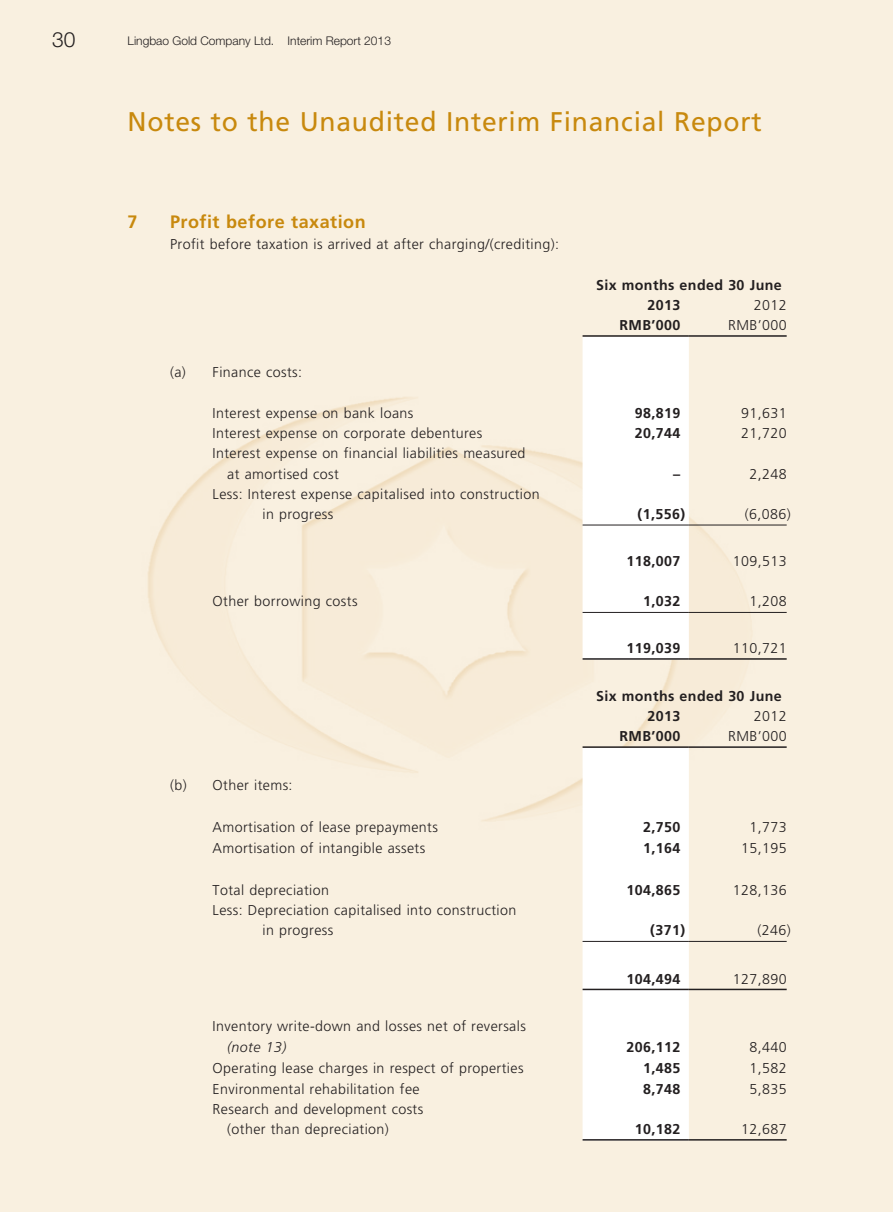
<style>
.page{position:relative;width:893px;height:1212px;background:#f9f0e0}
.page>*{position:absolute;margin:0;border:0;box-sizing:border-box;transform-origin:0 0}
.t1{font:27px "Frutiger LT Std";letter-spacing:.03em;color:#c8890e}
.t2{font:300 21px "Helvetica Neue LT Std";color:#231f20}
.t3{font:700 18px "Frutiger LT Std";letter-spacing:.03em;color:#c8890e}
.t4{font:300 14.25px/20.2px "Frutiger LT Std";letter-spacing:.03em;color:#231f20}
.t5{font:700 14.25px/20.2px "Frutiger LT Std";letter-spacing:.03em;color:#231f20}
.t6{font:italic 300 14.25px "Frutiger LT Std";letter-spacing:.03em;color:#231f20}
.t7{font:300 12px "Helvetica Neue LT Std";color:#231f20}
</style>
<div class="page">
<img style="left:148px;top:364px;width:629px;height:523px">
<svg style="left:583px;top:337px;width:106px;height:802px;background:#fdfcfa"></svg>
<hr style="left:583px;top:335px;width:106px;height:2px;background:#231f20">
<hr style="left:689px;top:335px;width:98px;height:2px;background:#231f20">
<hr style="left:583px;top:525px;width:106px;height:1px;background:#231f20">
<hr style="left:689px;top:525px;width:98px;height:1px;background:#231f20">
<hr style="left:583px;top:612px;width:106px;height:1px;background:#231f20">
<hr style="left:689px;top:612px;width:98px;height:1px;background:#231f20">
<hr style="left:583px;top:658px;width:106px;height:2px;background:#231f20">
<hr style="left:689px;top:658px;width:98px;height:2px;background:#231f20">
<hr style="left:583px;top:746px;width:106px;height:2px;background:#231f20">
<hr style="left:689px;top:746px;width:98px;height:2px;background:#231f20">
<hr style="left:583px;top:941px;width:106px;height:1px;background:#231f20">
<hr style="left:689px;top:941px;width:98px;height:1px;background:#231f20">
<hr style="left:583px;top:989px;width:106px;height:1px;background:#231f20">
<hr style="left:689px;top:989px;width:98px;height:1px;background:#231f20">
<hr style="left:583px;top:1139px;width:106px;height:1px;background:#231f20">
<hr style="left:689px;top:1139px;width:98px;height:1px;background:#231f20">
<h2 class="t2" style="left:52px;top:27px;width:25px">30</h2>
<p class="t7" style="left:128px;top:33px;width:265px">Lingbao Gold Company Ltd. Interim Report 2013</p>
<h1 class="t1" style="left:128px;top:105px;width:636px">Notes to the Unaudited Interim Financial Report</h1>
<p class="t3" style="left:128px;top:211px;width:12px">7</p>
<p class="t3" style="left:170px;top:211px;width:197px">Profit before taxation</p>
<p class="t4" style="left:170px;top:234px;width:390px">Profit before taxation is arrived at after charging/(crediting):</p>
<p class="t5" style="left:647px;top:275px;width:136px;text-indent:-51px">Six months ended 30 June<br>2013</p>
<p class="t4" style="left:754px;top:295px;width:34px">2012</p>
<p class="t5" style="left:619px;top:315px;width:62px">RMB’000</p>
<p class="t4" style="left:728px;top:315px;width:60px">RMB’000</p>
<p class="t4" style="left:170px;top:362px;width:134px">(a) Finance costs:</p>
<p class="t4" style="left:213px;top:403px;width:202px">Interest expense on bank loans</p>
<p class="t5" style="left:635px;top:403px;width:47px">98,819</p>
<p class="t4" style="left:741px;top:403px;width:47px">91,631</p>
<p class="t4" style="left:213px;top:423px;width:271px">Interest expense on corporate debentures</p>
<p class="t5" style="left:635px;top:423px;width:47px">20,744</p>
<p class="t4" style="left:741px;top:423px;width:47px">21,720</p>
<p class="t4" style="left:227px;top:443px;width:300px;text-indent:-15px">Interest expense on financial liabilities measured at amortised cost</p>
<p class="t5" style="left:673px;top:463px;width:9px">–</p>
<p class="t4" style="left:749px;top:464px;width:39px">2,248</p>
<p class="t4" style="left:262px;top:484px;width:279px;text-indent:-50px">Less: Interest expense capitalised into construction in progress</p>
<p class="t5" style="left:638px;top:504px;width:49px">(1,556)</p>
<p class="t4" style="left:745px;top:504px;width:47px">(6,086)</p>
<p class="t5" style="left:626px;top:551px;width:55px">118,007</p>
<p class="t4" style="left:733px;top:551px;width:55px">109,513</p>
<p class="t4" style="left:213px;top:591px;width:146px">Other borrowing costs</p>
<p class="t5" style="left:643px;top:591px;width:39px">1,032</p>
<p class="t4" style="left:749px;top:591px;width:39px">1,208</p>
<p class="t5" style="left:626px;top:638px;width:55px">119,039</p>
<p class="t4" style="left:733px;top:638px;width:55px">110,721</p>
<p class="t5" style="left:647px;top:686px;width:136px;text-indent:-51px">Six months ended 30 June<br>2013</p>
<p class="t4" style="left:754px;top:706px;width:34px">2012</p>
<p class="t5" style="left:619px;top:726px;width:62px">RMB’000</p>
<p class="t4" style="left:728px;top:727px;width:60px">RMB’000</p>
<p class="t4" style="left:170px;top:775px;width:124px">(b) Other items:</p>
<p class="t4" style="left:213px;top:817px;width:227px">Amortisation of lease prepayments</p>
<p class="t5" style="left:643px;top:817px;width:39px">2,750</p>
<p class="t4" style="left:749px;top:817px;width:39px">1,773</p>
<p class="t4" style="left:213px;top:838px;width:214px">Amortisation of intangible assets</p>
<p class="t5" style="left:643px;top:838px;width:39px">1,164</p>
<p class="t4" style="left:741px;top:838px;width:47px">15,195</p>
<p class="t4" style="left:213px;top:880px;width:118px">Total depreciation</p>
<p class="t5" style="left:626px;top:880px;width:55px">104,865</p>
<p class="t4" style="left:733px;top:880px;width:55px">128,136</p>
<p class="t4" style="left:262px;top:900px;width:255px;text-indent:-50px">Less: Depreciation capitalised into construction in progress</p>
<p class="t5" style="left:650px;top:920px;width:36px">(371)</p>
<p class="t4" style="left:757px;top:920px;width:35px">(246)</p>
<p class="t5" style="left:626px;top:969px;width:55px">104,494</p>
<p class="t4" style="left:733px;top:969px;width:55px">127,890</p>
<p class="t4" style="left:213px;top:1016px;width:315px">Inventory write-down and losses net of reversals</p>
<p class="t6" style="left:227px;top:1038px;width:61px">(note 13)</p>
<p class="t5" style="left:626px;top:1037px;width:55px">206,112</p>
<p class="t4" style="left:749px;top:1037px;width:39px">8,440</p>
<p class="t4" style="left:213px;top:1058px;width:312px">Operating lease charges in respect of properties</p>
<p class="t5" style="left:643px;top:1058px;width:39px">1,485</p>
<p class="t4" style="left:749px;top:1058px;width:39px">1,582</p>
<p class="t4" style="left:213px;top:1079px;width:209px">Environmental rehabilitation fee</p>
<p class="t5" style="left:643px;top:1079px;width:39px">8,748</p>
<p class="t4" style="left:749px;top:1079px;width:39px">5,835</p>
<p class="t4" style="left:227px;top:1099px;width:198px;text-indent:-15px">Research and development costs (other than depreciation)</p>
<p class="t5" style="left:635px;top:1119px;width:47px">10,182</p>
<p class="t4" style="left:741px;top:1119px;width:47px">12,687</p>
</div>
